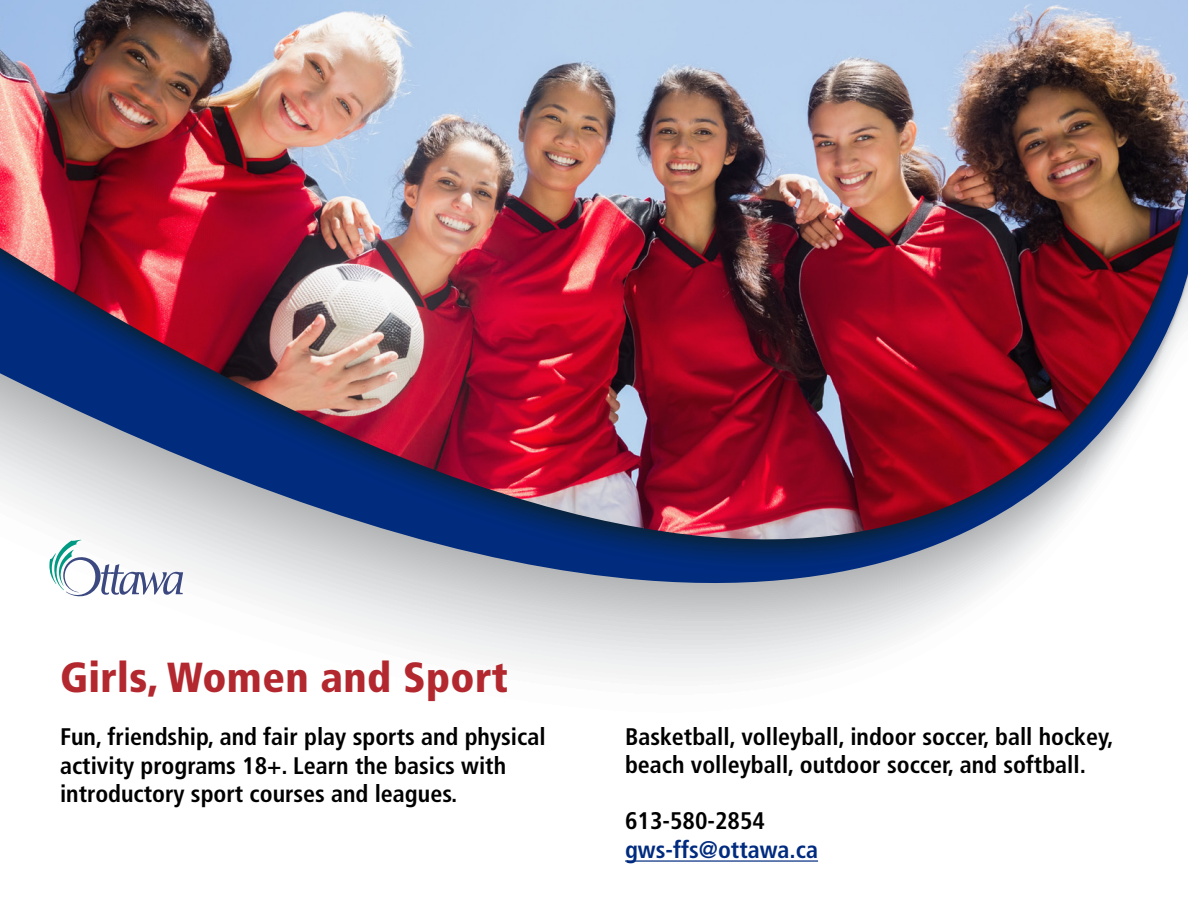
<style>
.page{position:relative;width:1188px;height:918px;background:#fff}
.page>*{position:absolute;margin:0;border:0;box-sizing:border-box;transform-origin:0 0}
.t1{font:900 condensed 42px "Frutiger LT Std";letter-spacing:.01em;color:#b2282e}
.t2{font:700 condensed 24px/28.8px "Frutiger LT Std";color:#000}
.t3{font:700 condensed 24px/28.8px "Frutiger LT Std";color:#002b7f}
.s1{color:#000}
</style>
<div class="page">
<img style="left:0;top:0;width:1188px;height:183px">
<img style="left:0;top:183px;width:1188px;height:91px">
<svg style="left:0;top:274px;width:1188px;height:403px"></svg>
<svg style="left:49px;top:540px;width:134px;height:56px"></svg>
<hr style="left:625px;top:860px;width:193px;height:2px;background:#002b7f">
<p class="t1" style="left:60px;top:652px;width:450px">Girls, Women and Sport</p>
<p class="t2" style="left:60px;top:722px;width:487px">Fun, friendship, and fair play sports and physical activity programs 18+. Learn the basics with introductory sport courses and leagues.</p>
<p class="t2" style="left:625px;top:722px;width:490px">Basketball, volleyball, indoor soccer, ball hockey, beach volleyball, outdoor soccer, and softball.</p>
<p class="t3" style="left:625px;top:807px;width:194px"><span class="s1">613-580-2854 </span>gws-ffs@ottawa.ca</p>
</div>
